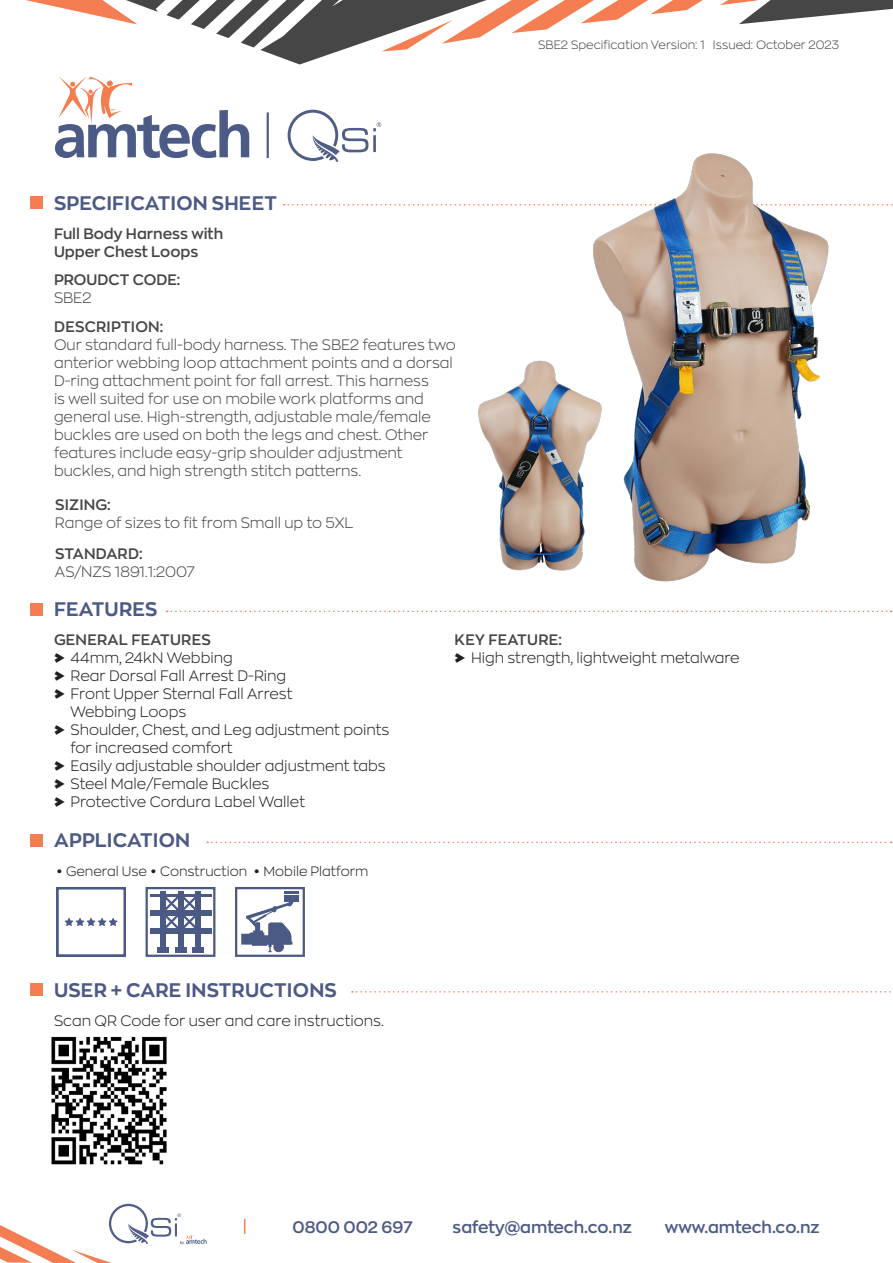
<style>
.page{position:relative;width:893px;height:1263px;background:#fff}
.page>*{position:absolute;margin:0;border:0;box-sizing:border-box;transform-origin:0 0}
.t1{font:700 19.5px "Zona Pro";letter-spacing:.01em;color:#4d5a85}
.t2{font:600 16.5px "Zona Pro";color:#4d5a85}
.t3{font:300 15px/18px "Zona Pro";color:#464646}
.t4{font:300 15px/18px "Zona Pro";color:#231f20}
.t5{font:600 15px/18px "Zona Pro";letter-spacing:.005em;color:#464646}
.t6{font:300 13.5px "Zona Pro";color:#231f20}
.t7{font:300 12px "Zona Pro";color:#464646}
</style>
<div class="page">
<svg style="left:0;top:1203px;width:207px;height:60px"></svg>
<svg style="left:244px;top:1219px;width:1px;height:15px"></svg>
<svg style="left:167px;top:611px;width:724px;height:1px"></svg>
<div style="left:31px;top:603px;width:12px;height:12px;background:#f47e51"></div>
<svg style="left:284px;top:204px;width:609px;height:2px"></svg>
<div style="left:31px;top:196px;width:12px;height:12px;background:#f47e51"></div>
<svg style="left:56px;top:887px;width:70px;height:70px"></svg>
<svg style="left:145px;top:887px;width:71px;height:70px"></svg>
<div style="left:284px;top:895px;width:15px;height:7px;background:#4b5985"></div>
<svg style="left:284px;top:892px;width:15px;height:2px"></svg>
<svg style="left:241px;top:902px;width:52px;height:50px"></svg>
<div style="left:235px;top:887px;width:70px;height:70px;border:2px solid #4b5985"></div>
<svg style="left:207px;top:841px;width:684px;height:2px"></svg>
<div style="left:31px;top:834px;width:12px;height:12px;background:#f47e51"></div>
<div style="left:31px;top:983px;width:12px;height:12px;background:#f47e51"></div>
<svg style="left:352px;top:991px;width:539px;height:1px"></svg>
<img style="left:478px;top:360px;width:101px;height:211px">
<img style="left:579px;top:153px;width:269px;height:429px">
<img style="left:51px;top:1036px;width:116px;height:129px">
<svg style="left:720px;top:0;width:173px;height:24px"></svg>
<svg style="left:26px;top:0;width:677px;height:162px"></svg>
<p class="t1" style="left:54px;top:191px;width:224px">SPECIFICATION SHEET</p>
<p class="t5" style="left:54px;top:224px;width:171px">Full Body Harness with<br>Upper Chest Loops</p>
<p class="t5" style="left:54px;top:270px;width:128px">PROUDCT CODE:</p>
<p class="t3" style="left:54px;top:288px;width:39px">SBE2</p>
<p class="t5" style="left:54px;top:317px;width:111px">DESCRIPTION:</p>
<p class="t3" style="left:54px;top:335px;width:403px">Our standard full-body harness. The SBE2 features two anterior webbing loop attachment points and a dorsal D-ring attachment point for fall arrest. This harness<br>is well suited for use on mobile work platforms and general use. High-strength, adjustable male/female buckles are used on both the legs and chest. Other features include easy-grip shoulder adjustment buckles, and high strength stitch patterns.</p>
<p class="t5" style="left:55px;top:495px;width:57px">SIZING:</p>
<p class="t3" style="left:55px;top:513px;width:300px">Range of sizes to fit from Small up to 5XL</p>
<p class="t5" style="left:55px;top:544px;width:89px">STANDARD:</p>
<p class="t3" style="left:55px;top:562px;width:142px">AS/NZS 1891.1:2007</p>
<p class="t7" style="left:538px;top:37px;width:302px">SBE2 Specification Version: 1 Issued: October 2023</p>
<p class="t1" style="left:54px;top:597px;width:105px">FEATURES</p>
<p class="t5" style="left:54px;top:631px;width:158px">GENERAL FEATURES</p>
<p class="t4" style="left:70px;top:648px;width:164px">44mm, 24kN Webbing</p>
<p class="t4" style="left:70px;top:666px;width:217px">Rear Dorsal Fall Arrest D-Ring</p>
<p class="t4" style="left:70px;top:684px;width:224px">Front Upper Sternal Fall Arrest<br>Webbing Loops</p>
<p class="t4" style="left:70px;top:720px;width:320px">Shoulder, Chest, and Leg adjustment points for increased comfort</p>
<p class="t4" style="left:70px;top:756px;width:317px">Easily adjustable shoulder adjustment tabs</p>
<p class="t4" style="left:70px;top:774px;width:200px">Steel Male/Female Buckles</p>
<p class="t4" style="left:70px;top:792px;width:236px">Protective Cordura Label Wallet</p>
<p class="t1" style="left:54px;top:828px;width:138px">APPLICATION</p>
<p class="t6" style="left:56px;top:862px;width:314px">• General Use • Construction • Mobile Platform</p>
<p class="t1" style="left:54px;top:977px;width:284px">USER + CARE INSTRUCTIONS</p>
<p class="t4" style="left:54px;top:1011px;width:331px">Scan QR Code for user and care instructions.</p>
<p class="t5" style="left:455px;top:631px;width:109px">KEY FEATURE:</p>
<p class="t4" style="left:471px;top:648px;width:270px">High strength, lightweight metalware</p>
<p class="t2" style="left:292px;top:1216px;width:122px">0800 002 697</p>
<p class="t2" style="left:453px;top:1216px;width:181px">safety@amtech.co.nz</p>
<p class="t2" style="left:665px;top:1216px;width:156px">www.amtech.co.nz</p>
</div>
